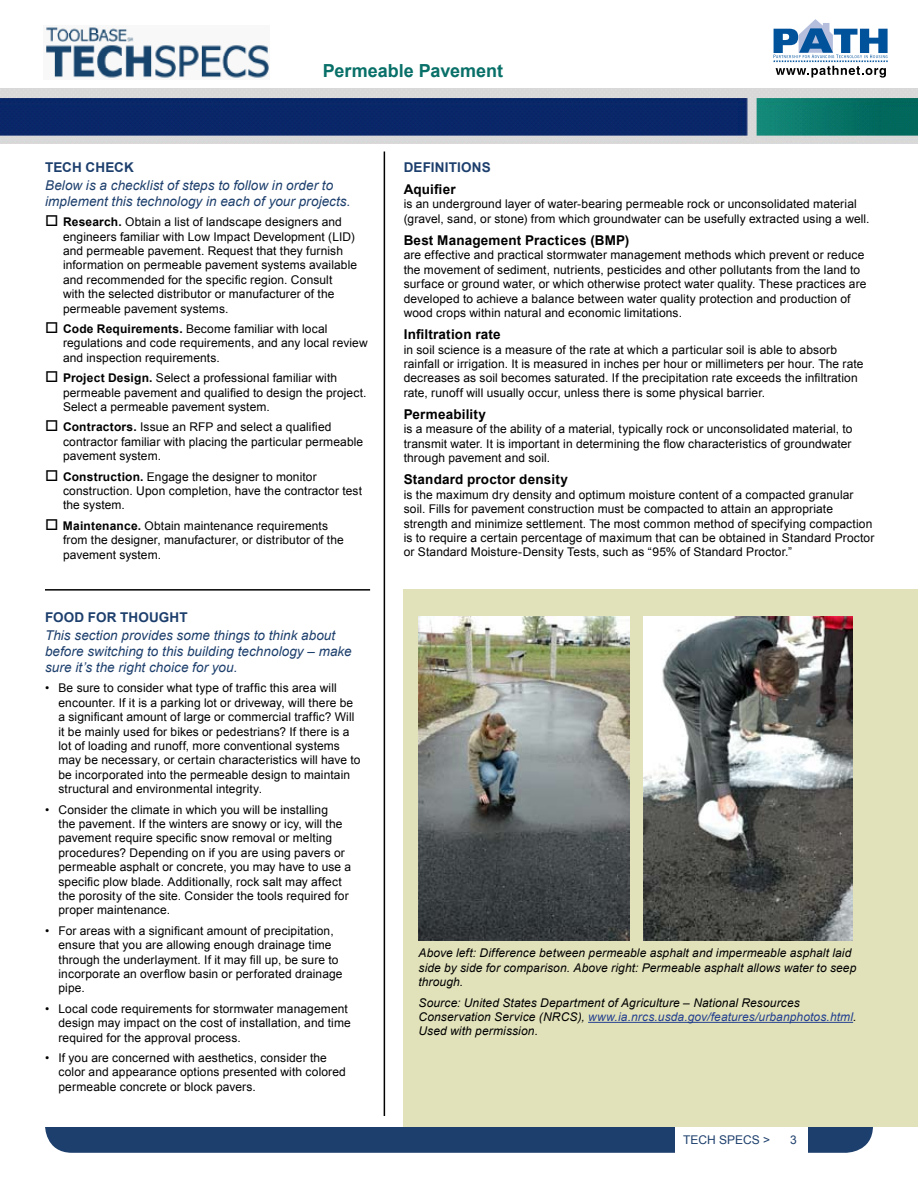
<style>
.page{position:relative;width:918px;height:1188px;background:#fff}
.page>*{position:absolute;margin:0;border:0;box-sizing:border-box;transform-origin:0 0}
.t1{font:700 18px "Arial Narrow";letter-spacing:.105em;color:#168b7a}
.t2{font:700 18px "Arial";color:#087068}
.t3{font:italic 13.5px/16.2px "Arial";letter-spacing:.005em;color:#1d3f6d}
.t4{font:700 13.5px "Arial";letter-spacing:.015em;color:#000}
.t5{font:700 13.5px "Arial";letter-spacing:.01em;color:#1d3f6d}
.t6{font:12px/14.4px "Arial";letter-spacing:.01em;color:#000}
.t7{font:italic 12px/14.4px "Arial";letter-spacing:.01em;color:#000}
.t8{font:12px "Arial";color:#1d3f6d}
.s1{font-weight:700}
.s2{color:#24408f}
</style>
<div class="page">
<img style="left:0;top:89px;width:918px;height:55px">
<img style="left:46px;top:27px;width:223px;height:51px">
<div style="left:45px;top:1080px;width:828px;height:73px;background:#1d3f6d;border-radius:27px"></div>
<div style="left:28px;top:1077px;width:862px;height:49px;background:#fff"></div>
<div style="left:676px;top:1110px;width:132px;height:51px;background:#fff"></div>
<svg style="left:773px;top:19px;width:115px;height:59px"></svg>
<hr style="left:384px;top:152px;width:1px;height:964px;background:#000">
<div style="left:404px;top:589px;width:514px;height:537px;background:#e1e2ba"></div>
<hr style="left:45px;top:589px;width:325px;height:2px;background:#000">
<hr style="left:588px;top:1022px;width:265px;height:1px;background:#24408f">
<img style="left:644px;top:617px;width:209px;height:323px">
<img style="left:419px;top:617px;width:210px;height:323px">
<h1 class="t2" style="left:323px;top:59px;width:182px">Permeable Pavement</h1>
<h1 class="t1" style="left:324px;top:58px;width:203px">Tankless Water H aters</h1>
<p class="t5" style="left:45px;top:158px;width:90px">TECH CHECK</p>
<p class="t3" style="left:45px;top:177px;width:307px">Below is a checklist of steps to follow in order to implement this technology in each of your projects.</p>
<p class="t6" style="left:63px;top:215px;width:296px;text-indent:-18px">□ <span class="s1">Research.</span> Obtain a list of landscape designers and engineers familiar with Low Impact Development (LID) and permeable pavement. Request that they furnish information on permeable pavement systems available and recommended for the specific region. Consult with the selected distributor or manufacturer of the permeable pavement systems.</p>
<p class="t6" style="left:63px;top:322px;width:306px;text-indent:-18px">□ <span class="s1">Code Requirements.</span> Become familiar with local regulations and code requirements, and any local review and inspection requirements.</p>
<p class="t6" style="left:63px;top:371px;width:305px;text-indent:-18px">□ <span class="s1">Project Design.</span> Select a professional familiar with permeable pavement and qualified to design the project.<br>Select a permeable pavement system.</p>
<p class="t6" style="left:63px;top:420px;width:302px;text-indent:-18px">□ <span class="s1">Contractors.</span> Issue an RFP and select a qualified contractor familiar with placing the particular permeable pavement system.</p>
<p class="t6" style="left:63px;top:469px;width:301px;text-indent:-18px">□ <span class="s1">Construction.</span> Engage the designer to monitor construction. Upon completion, have the contractor test the system.</p>
<p class="t6" style="left:63px;top:518px;width:282px;text-indent:-18px">□ <span class="s1">Maintenance.</span> Obtain maintenance requirements from the designer, manufacturer, or distributor of the pavement system.</p>
<p class="t5" style="left:45px;top:608px;width:144px">FOOD FOR THOUGHT</p>
<p class="t3" style="left:45px;top:627px;width:308px">This section provides some things to think about before switching to this building technology – make sure it’s the right choice for you.</p>
<p class="t6" style="left:58px;top:681px;width:304px;text-indent:-14px">• Be sure to consider what type of traffic this area will encounter. If it is a parking lot or driveway, will there be a significant amount of large or commercial traffic? Will it be mainly used for bikes or pedestrians? If there is a lot of loading and runoff, more conventional systems may be necessary, or certain characteristics will have to be incorporated into the permeable design to maintain structural and environmental integrity.</p>
<p class="t6" style="left:58px;top:802px;width:294px;text-indent:-14px">• Consider the climate in which you will be installing<br>the pavement. If the winters are snowy or icy, will the pavement require specific snow removal or melting procedures? Depending on if you are using pavers or permeable asphalt or concrete, you may have to use a specific plow blade. Additionally, rock salt may affect the porosity of the site. Consider the tools required for proper maintenance.</p>
<p class="t6" style="left:58px;top:923px;width:286px;text-indent:-14px">• For areas with a significant amount of precipitation, ensure that you are allowing enough drainage time through the underlayment. If it may fill up, be sure to incorporate an overflow basin or perforated drainage pipe.</p>
<p class="t6" style="left:58px;top:1001px;width:294px;text-indent:-14px">• Local code requirements for stormwater management design may impact on the cost of installation, and time required for the approval process.</p>
<p class="t6" style="left:58px;top:1051px;width:289px;text-indent:-14px">• If you are concerned with aesthetics, consider the color and appearance options presented with colored permeable concrete or block pavers.</p>
<p class="t5" style="left:404px;top:158px;width:89px">DEFINITIONS</p>
<p class="t4" style="left:404px;top:180px;width:53px">Aquifier</p>
<p class="t6" style="left:404px;top:197px;width:467px">is an underground layer of water-bearing permeable rock or unconsolidated material (gravel, sand, or stone) from which groundwater can be usefully extracted using a well.</p>
<p class="t4" style="left:404px;top:231px;width:227px">Best Management Practices (BMP)</p>
<p class="t6" style="left:404px;top:248px;width:464px">are effective and practical stormwater management methods which prevent or reduce the movement of sediment, nutrients, pesticides and other pollutants from the land to surface or ground water, or which otherwise protect water quality. These practices are developed to achieve a balance between water quality protection and production of wood crops within natural and economic limitations.</p>
<p class="t4" style="left:404px;top:326px;width:98px">Infiltration rate</p>
<p class="t6" style="left:404px;top:342px;width:461px">in soil science is a measure of the rate at which a particular soil is able to absorb rainfall or irrigation. It is measured in inches per hour or millimeters per hour. The rate decreases as soil becomes saturated. If the precipitation rate exceeds the infiltration rate, runoff will usually occur, unless there is some physical barrier.</p>
<p class="t4" style="left:404px;top:405px;width:84px">Permeability</p>
<p class="t6" style="left:404px;top:422px;width:450px;text-align:justify">is a measure of the ability of a material, typically rock or unconsolidated material, to transmit water. It is important in determining the flow characteristics of groundwater through pavement and soil.</p>
<p class="t4" style="left:404px;top:471px;width:166px">Standard proctor density</p>
<p class="t6" style="left:404px;top:488px;width:472px">is the maximum dry density and optimum moisture content of a compacted granular soil. Fills for pavement construction must be compacted to attain an appropriate strength and minimize settlement. The most common method of specifying compaction is to require a certain percentage of maximum that can be obtained in Standard Proctor or Standard Moisture-Density Tests, such as “95% of Standard Proctor.”</p>
<p class="t7" style="left:418px;top:946px;width:439px">Above left: Difference between permeable asphalt and impermeable asphalt laid side by side for comparison. Above right: Permeable asphalt allows water to seep through.</p>
<p class="t7" style="left:418px;top:995px;width:440px">Source: United States Department of Agriculture – National Resources<br>Conservation Service (NRCS), <span class="s2">www.ia.nrcs.usda.gov/features/urbanphotos.html</span>.<br>Used with permission.</p>
<p class="t8" style="left:683px;top:1131px;width:89px">TECH SPECS &gt;</p>
</div>
